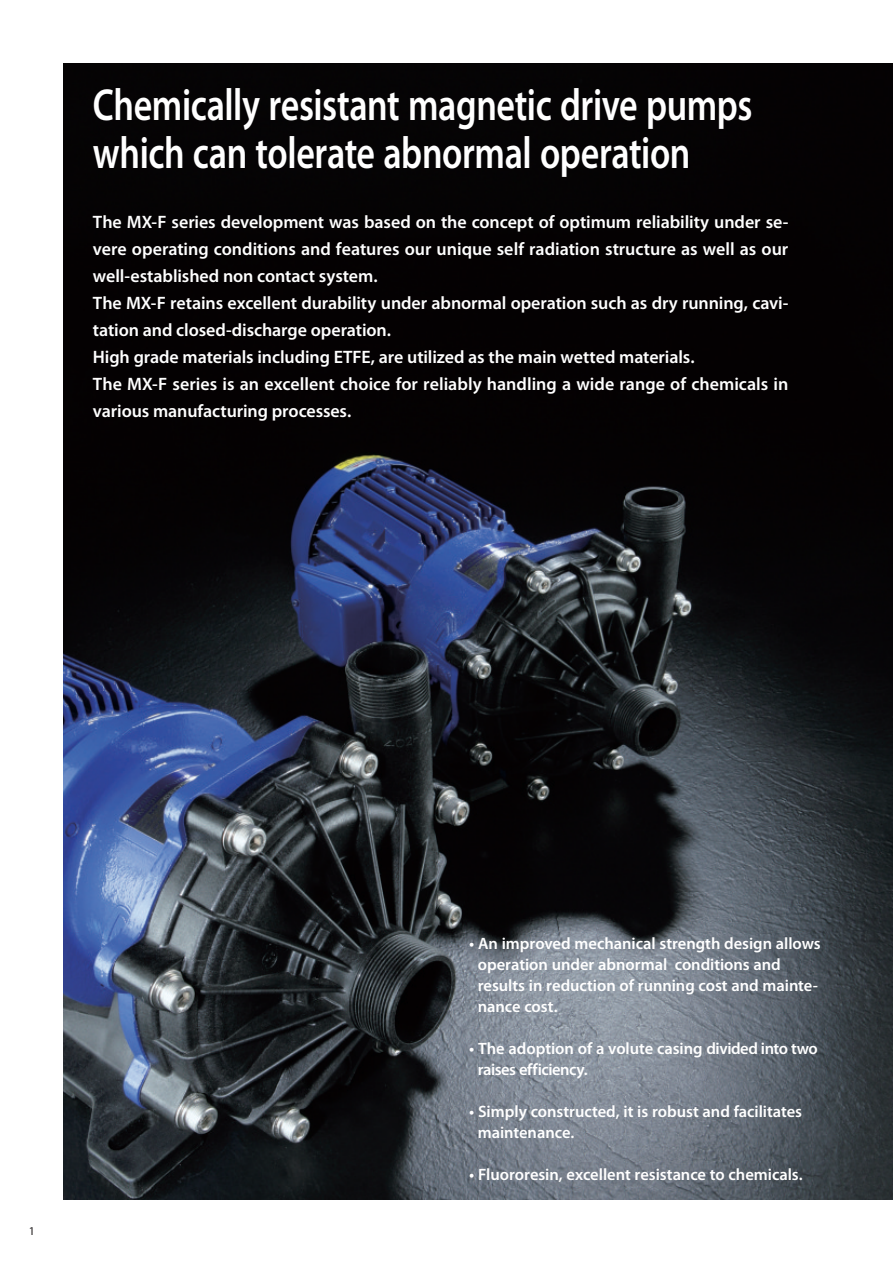
<style>
.page{position:relative;width:893px;height:1263px;background:#fff}
.page>*{position:absolute;margin:0;border:0;box-sizing:border-box;transform-origin:0 0}
.t1{font:600 45px/48px "Myriad Pro";letter-spacing:-.01em;color:#fff;scale:.8 1}
.t2{font:600 18px/27px "Myriad Pro";letter-spacing:-.005em;color:#fff}
.t3{font:600 16.5px/21px "Myriad Pro";letter-spacing:-.005em;color:#fff}
.t4{font:12px "Myriad Pro";color:#231f20}
</style>
<div class="page">
<img style="left:64px;top:64px;width:829px;height:1135px">
<h1 class="t1" style="left:93px;top:85px;width:826px">Chemically resistant magnetic drive pumps which can tolerate abnormal operation</h1>
<p class="t2" style="left:93px;top:210px;width:697px">The MX-F series development was based on the concept of optimum reliability under se&shy;vere operating conditions and features our unique self radiation structure as well as our well-established non contact system.<br>The MX-F retains excellent durability under abnormal operation such as dry running, cavi&shy;tation and closed-discharge operation.<br>High grade materials including ETFE, are utilized as the main wetted materials.<br>The MX-F series is an excellent choice for reliably handling a wide range of chemicals in various manufacturing processes.</p>
<p class="t4" style="left:29px;top:1226px;width:8px">1</p>
<p class="t3" style="left:478px;top:935px;width:345px;text-indent:-9px">• An improved mechanical strength design allows operation under abnormal conditions and results in reduction of running cost and mainte&shy;nance cost.</p>
<p class="t3" style="left:478px;top:1040px;width:342px;text-indent:-9px">• The adoption of a volute casing divided into two raises efficiency.</p>
<p class="t3" style="left:478px;top:1103px;width:326px;text-indent:-9px">• Simply constructed, it is robust and facilitates maintenance.</p>
<p class="t3" style="left:469px;top:1166px;width:335px">• Fluororesin, excellent resistance to chemicals.</p>
</div>
